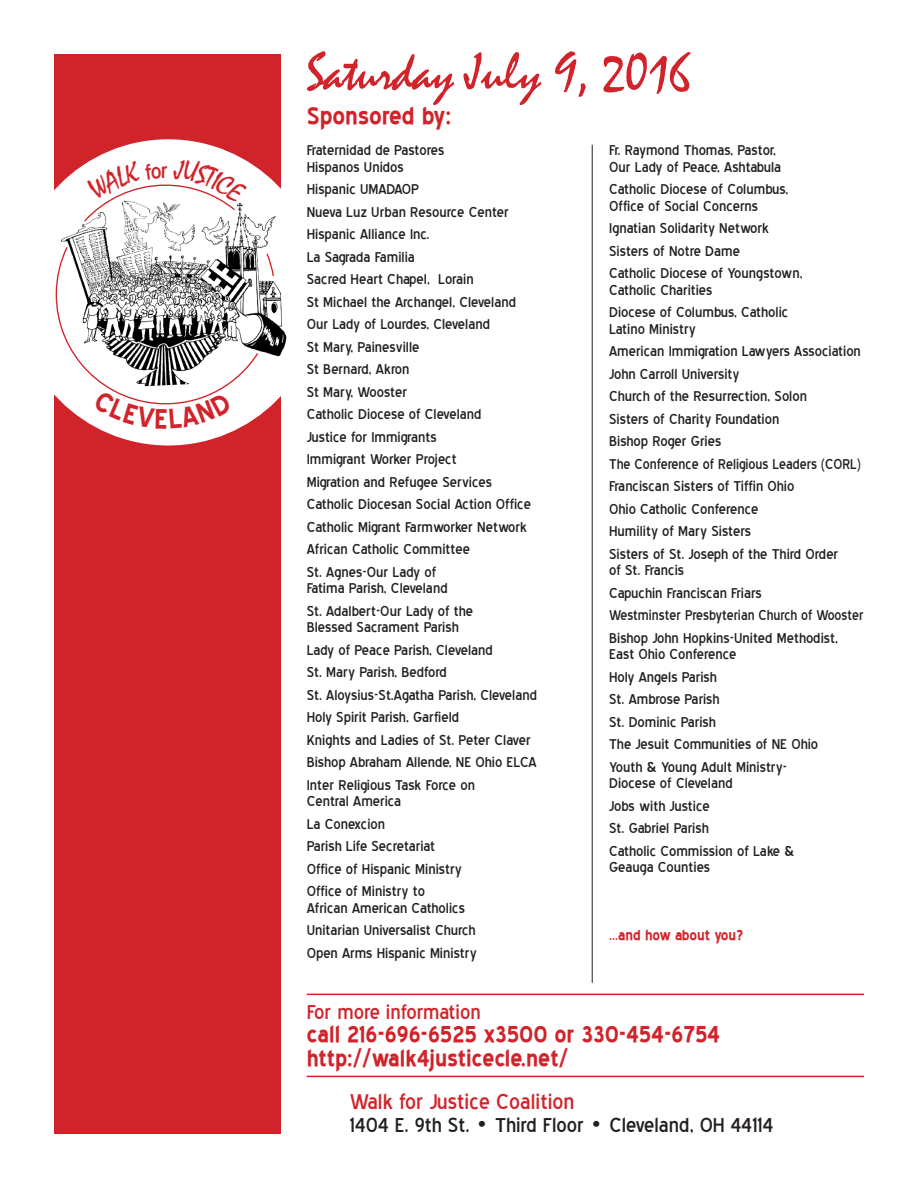
<style>
.page{position:relative;width:918px;height:1188px;background:#fff}
.page>*{position:absolute;margin:0;border:0;box-sizing:border-box;transform-origin:0 0}
.t1{font:54px "Mistral";letter-spacing:-.02em;color:#d1232a}
.t2{font:700 30px "Blue Highway";color:#d1232a}
.t3{font:700 28.5px "Blue Highway";color:#d1232a}
.t4{font:27px "Blue Highway";color:#d1232a}
.t5{font:25.5px "Blue Highway";color:#231f20}
.t6{font:25.5px "Blue Highway";color:#d1232a}
.t7{font:18px/16.5px "Blue Highway";color:#231f20}
.t8{font:18px "Blue Highway";color:#231f20;scale:.95 1}
.t9{font:18px "Blue Highway";color:#231f20;scale:.96 1}
.t10{font:700 18px "Blue Highway";color:#d1232a}
.s1{font-weight:400}
</style>
<div class="page">
<div style="left:54px;top:54px;width:227px;height:1080px;background:#d1232a"></div>
<div style="left:15px;top:139px;width:306px;height:307px;background:#fff;border-radius:50%"></div>
<img style="left:60px;top:216px;width:227px;height:141px">
<svg style="left:265px;top:252px;width:10px;height:25px"></svg>
<hr style="left:307px;top:994px;width:557px;height:1px;background:#d1232a">
<hr style="left:307px;top:1076px;width:557px;height:1px;background:#d1232a">
<hr style="left:592px;top:145px;width:1px;height:838px;background:#231f20">
<svg style="left:55px;top:246px;width:204px;height:182px"></svg>
<svg style="left:83px;top:159px;width:164px;height:64px"></svg>
<p class="t4" style="left:161px;top:159px;width:9px">r</p>
<p class="t1" style="left:307px;top:40px;width:386px">Saturday July 9, 2016</p>
<p class="t7" style="left:307px;top:142px;width:139px">Fraternidad de Pastores<br>Hispanos Unidos</p>
<p class="t7" style="left:307px;top:181px;width:114px">Hispanic UMADAOP</p>
<p class="t7" style="left:307px;top:204px;width:204px">Nueva Luz Urban Resource Center</p>
<p class="t7" style="left:307px;top:226px;width:124px">Hispanic Alliance Inc.</p>
<p class="t7" style="left:307px;top:249px;width:110px">La Sagrada Familia</p>
<p class="t7" style="left:307px;top:271px;width:169px">Sacred Heart Chapel, Lorain</p>
<p class="t7" style="left:307px;top:294px;width:211px">St Michael the Archangel, Cleveland</p>
<p class="t7" style="left:307px;top:316px;width:185px">Our Lady of Lourdes, Cleveland</p>
<p class="t7" style="left:307px;top:339px;width:114px">St Mary, Painesville</p>
<p class="t7" style="left:307px;top:361px;width:104px">St Bernard, Akron</p>
<p class="t7" style="left:307px;top:384px;width:102px">St Mary, Wooster</p>
<p class="t7" style="left:307px;top:406px;width:176px">Catholic Diocese of Cleveland</p>
<p class="t7" style="left:307px;top:429px;width:132px">Justice for Immigrants</p>
<p class="t7" style="left:307px;top:451px;width:151px">Immigrant Worker Project</p>
<p class="t7" style="left:307px;top:474px;width:187px">Migration and Refugee Services</p>
<p class="t7" style="left:307px;top:496px;width:226px">Catholic Diocesan Social Action Office</p>
<p class="t7" style="left:307px;top:519px;width:222px">Catholic Migrant Farmworker Network</p>
<p class="t7" style="left:307px;top:541px;width:165px">African Catholic Committee</p>
<p class="t7" style="left:307px;top:564px;width:142px">St. Agnes-Our Lady of<br>Fatima Parish, Cleveland</p>
<p class="t7" style="left:307px;top:603px;width:168px">St. Adalbert-Our Lady of the<br>Blessed Sacrament Parish</p>
<p class="t7" style="left:307px;top:642px;width:188px">Lady of Peace Parish, Cleveland</p>
<p class="t7" style="left:307px;top:664px;width:142px">St. Mary Parish, Bedford</p>
<p class="t7" style="left:307px;top:687px;width:232px">St. Aloysius-St.Agatha Parish, Cleveland</p>
<p class="t7" style="left:307px;top:709px;width:154px">Holy Spirit Parish, Garfield</p>
<p class="t7" style="left:307px;top:732px;width:226px">Knights and Ladies of St. Peter Claver</p>
<p class="t7" style="left:307px;top:754px;width:232px">Bishop Abraham Allende, NE Ohio ELCA</p>
<p class="t7" style="left:307px;top:777px;width:170px">Inter Religious Task Force on<br>Central America</p>
<p class="t7" style="left:307px;top:816px;width:80px">La Conexcion</p>
<p class="t7" style="left:307px;top:838px;width:130px">Parish Life Secretariat</p>
<p class="t7" style="left:307px;top:861px;width:157px">Office of Hispanic Ministry</p>
<p class="t7" style="left:307px;top:883px;width:160px">Office of Ministry to<br>African American Catholics</p>
<p class="t7" style="left:307px;top:922px;width:170px">Unitarian Universalist Church</p>
<p class="t7" style="left:307px;top:945px;width:172px">Open Arms Hispanic Ministry</p>
<p class="t2" style="left:307px;top:102px;width:146px">Sponsored by:</p>
<p class="t7" style="left:609px;top:142px;width:174px">Fr. Raymond Thomas, Pastor,<br>Our Lady of Peace, Ashtabula</p>
<p class="t7" style="left:609px;top:181px;width:181px">Catholic Diocese of Columbus,<br>Office of Social Concerns</p>
<p class="t7" style="left:609px;top:220px;width:161px">Ignatian Solidarity Network</p>
<p class="t7" style="left:609px;top:243px;width:133px">Sisters of Notre Dame</p>
<p class="t7" style="left:609px;top:265px;width:195px">Catholic Diocese of Youngstown,<br>Catholic Charities</p>
<p class="t7" style="left:609px;top:304px;width:181px">Diocese of Columbus, Catholic<br>Latino Ministry</p>
<p class="t7" style="left:609px;top:343px;width:253px">American Immigration Lawyers Association</p>
<p class="t7" style="left:609px;top:366px;width:132px">John Carroll University</p>
<p class="t7" style="left:609px;top:388px;width:199px">Church of the Resurrection, Solon</p>
<p class="t7" style="left:609px;top:411px;width:172px">Sisters of Charity Foundation</p>
<p class="t7" style="left:609px;top:433px;width:114px">Bishop Roger Gries</p>
<p class="t9" style="left:609px;top:456px;width:264px">The Conference of Religious Leaders (CORL)</p>
<p class="t7" style="left:609px;top:478px;width:187px">Franciscan Sisters of Tiffin Ohio</p>
<p class="t7" style="left:609px;top:501px;width:151px">Ohio Catholic Conference</p>
<p class="t7" style="left:609px;top:523px;width:144px">Humility of Mary Sisters</p>
<p class="t7" style="left:609px;top:546px;width:231px">Sisters of St. Joseph of the Third Order of St. Francis</p>
<p class="t7" style="left:609px;top:585px;width:154px">Capuchin Franciscan Friars</p>
<p class="t8" style="left:609px;top:608px;width:269px">Westminster Presbyterian Church of Wooster</p>
<p class="t7" style="left:609px;top:630px;width:230px">Bishop John Hopkins-United Methodist,<br>East Ohio Conference</p>
<p class="t7" style="left:609px;top:669px;width:109px">Holy Angels Parish</p>
<p class="t7" style="left:609px;top:691px;width:112px">St. Ambrose Parish</p>
<p class="t7" style="left:609px;top:714px;width:108px">St. Dominic Parish</p>
<p class="t7" style="left:609px;top:736px;width:211px">The Jesuit Communities of NE Ohio</p>
<p class="t7" style="left:609px;top:759px;width:180px">Youth &amp; Young Adult Ministry-<br>Diocese of Cleveland</p>
<p class="t7" style="left:609px;top:798px;width:102px">Jobs with Justice</p>
<p class="t7" style="left:609px;top:820px;width:101px">St. Gabriel Parish</p>
<p class="t7" style="left:609px;top:843px;width:187px">Catholic Commission of Lake &amp;<br>Geauga Counties</p>
<p class="t10" style="left:609px;top:926px;width:135px"><span class="s1">...</span>and how about you?</p>
<p class="t6" style="left:307px;top:1001px;width:176px">For more information</p>
<p class="t3" style="left:307px;top:1022px;width:415px">call 216-696-6525 x3500 or 330-454-6754</p>
<p class="t3" style="left:307px;top:1046px;width:263px">http://walk4justicecle.net/</p>
<p class="t4" style="left:350px;top:1090px;width:226px">Walk for Justice Coalition</p>
<p class="t5" style="left:350px;top:1114px;width:425px">1404 E. 9th St. • Third Floor • Cleveland, OH 44114</p>
</div>
